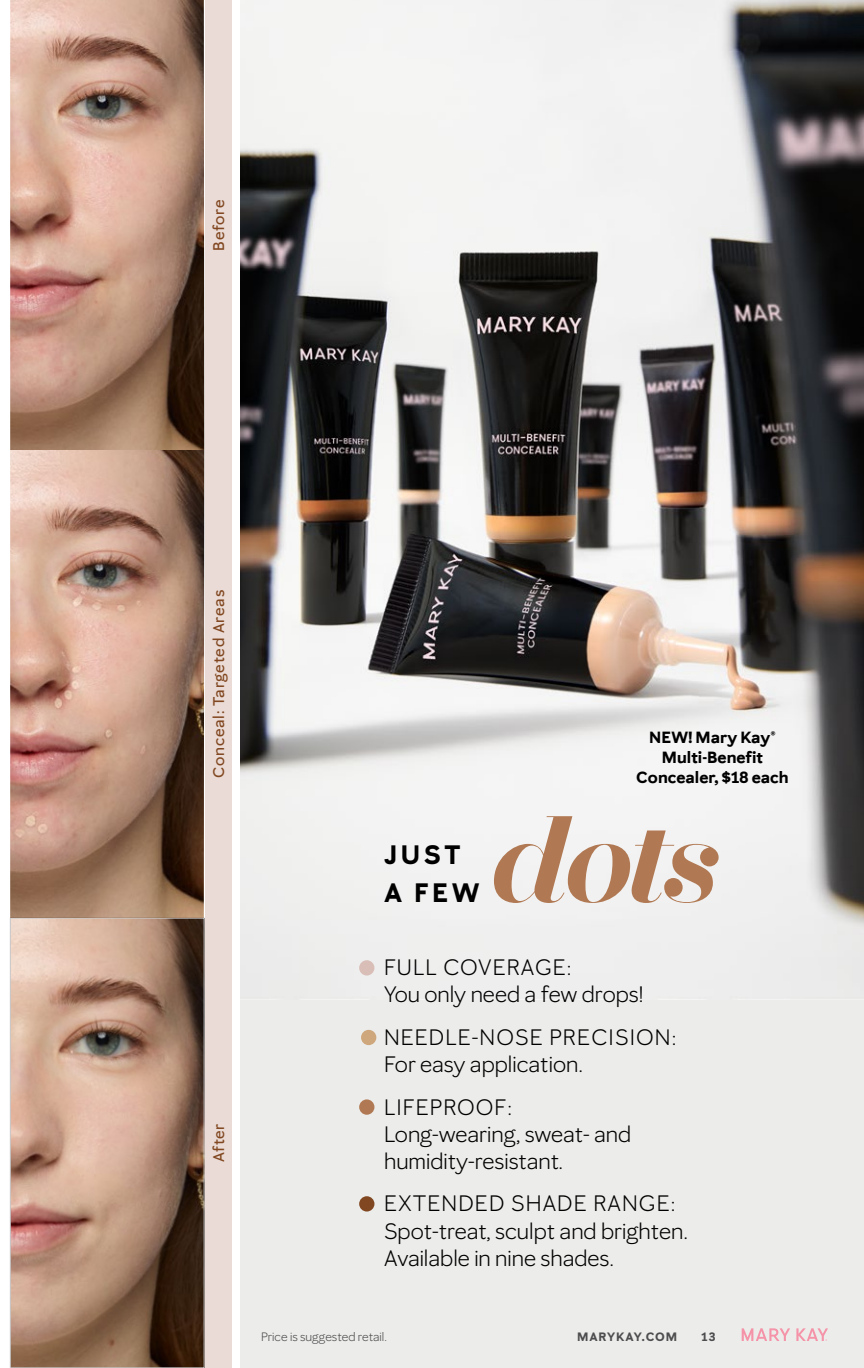
<style>
.page{position:relative;width:864px;height:1368px;background:#fff}
.page>*{position:absolute;margin:0;border:0;box-sizing:border-box;transform-origin:0 0}
.General_Body_Copy{font:italic 700 114.4px "Mary Kay Serif 100";color:#b17953}
.General_Body_Copy-2{font:700 26.2px/37.8px "Mary Kay Sans";letter-spacing:.125em;color:#000}
.Primary_-_body_copy{font:22px/27.2px "Mary Kay Sans";color:#000}
.Primary_-_body_copy-2{font:22px/27.2px "Mary Kay Sans";letter-spacing:.05em;color:#000}
.Primary_-_body_copy-3{font:700 16px/20px "Mary Kay Sans";color:#000;text-align:center}
.Secondary_-_body_copy{font:500 15.4px "Mary Kay Sans";letter-spacing:.05em;color:#814720}
.Disclaimer___Footnote{font:12px "Mary Kay Sans";color:#4d4d4f}
.t1{font:700 12px "Mary Kay Sans";letter-spacing:.08em;color:#4d4d4f}
</style>
<div class="page">
<div style="left:240px;top:865px;width:624px;height:503px;background:#ececea"></div>
<img style="left:240px;top:0;width:624px;height:972px">
<div style="left:205px;top:0;width:27px;height:1368px;background:#eadbd6"></div>
<img style="left:10px;top:0;width:194px;height:1366px">
<div style="left:10px;top:918px;width:194px;height:450px;border:1px solid #c7c8ca"></div>
<svg style="left:742px;top:1328px;width:48px;height:13px"></svg>
<svg style="left:796px;top:1328px;width:32px;height:13px"></svg>
<div style="left:359px;top:960px;width:15px;height:16px;background:#d9beb7;border-radius:50%"></div>
<div style="left:361px;top:1030px;width:15px;height:15px;background:#cea77c;border-radius:50%"></div>
<div style="left:359px;top:1099px;width:15px;height:16px;background:#b17953;border-radius:50%"></div>
<div style="left:359px;top:1196px;width:15px;height:16px;background:#814720;border-radius:50%"></div>
<p class="Secondary_-_body_copy" style="left:210px;top:251px;width:53px;rotate:-90deg">Before</p>
<p class="Secondary_-_body_copy" style="left:210px;top:778px;width:190px;rotate:-90deg">Conceal: Targeted Areas</p>
<p class="Secondary_-_body_copy" style="left:210px;top:1162px;width:41px;rotate:-90deg">After</p>
<p class="General_Body_Copy-2" style="left:384px;top:836px;width:97px">JUST<br>A FEW</p>
<p class="Primary_-_body_copy-3" style="left:636px;top:727px;width:154px">NEW! Mary Kay®<br>Multi-Benefit<br>Concealer, $18 each</p>
<p class="General_Body_Copy" style="left:491px;top:786px;width:230px">dots</p>
<p class="Primary_-_body_copy" style="left:384px;top:954px;width:261px">FULL COVERAGE:<br>You only need a few drops!</p>
<p class="Primary_-_body_copy-2" style="left:384px;top:1023px;width:294px">NEEDLE-NOSE PRECISION:<br>For easy application.</p>
<p class="Primary_-_body_copy" style="left:384px;top:1093px;width:249px">LIFEPROOF:<br>Long-wearing, sweat- and humidity-resistant.</p>
<p class="Primary_-_body_copy" style="left:384px;top:1190px;width:305px">EXTENDED SHADE RANGE:<br>Spot-treat, sculpt and brighten.<br>Available in nine shades.</p>
<p class="Disclaimer___Footnote" style="left:261px;top:1329px;width:127px">Price is suggested retail.</p>
<p class="t1" style="left:577px;top:1329px;width:102px">MARYKAY.COM</p>
<p class="t1" style="left:701px;top:1329px;width:16px">13</p>
</div>
